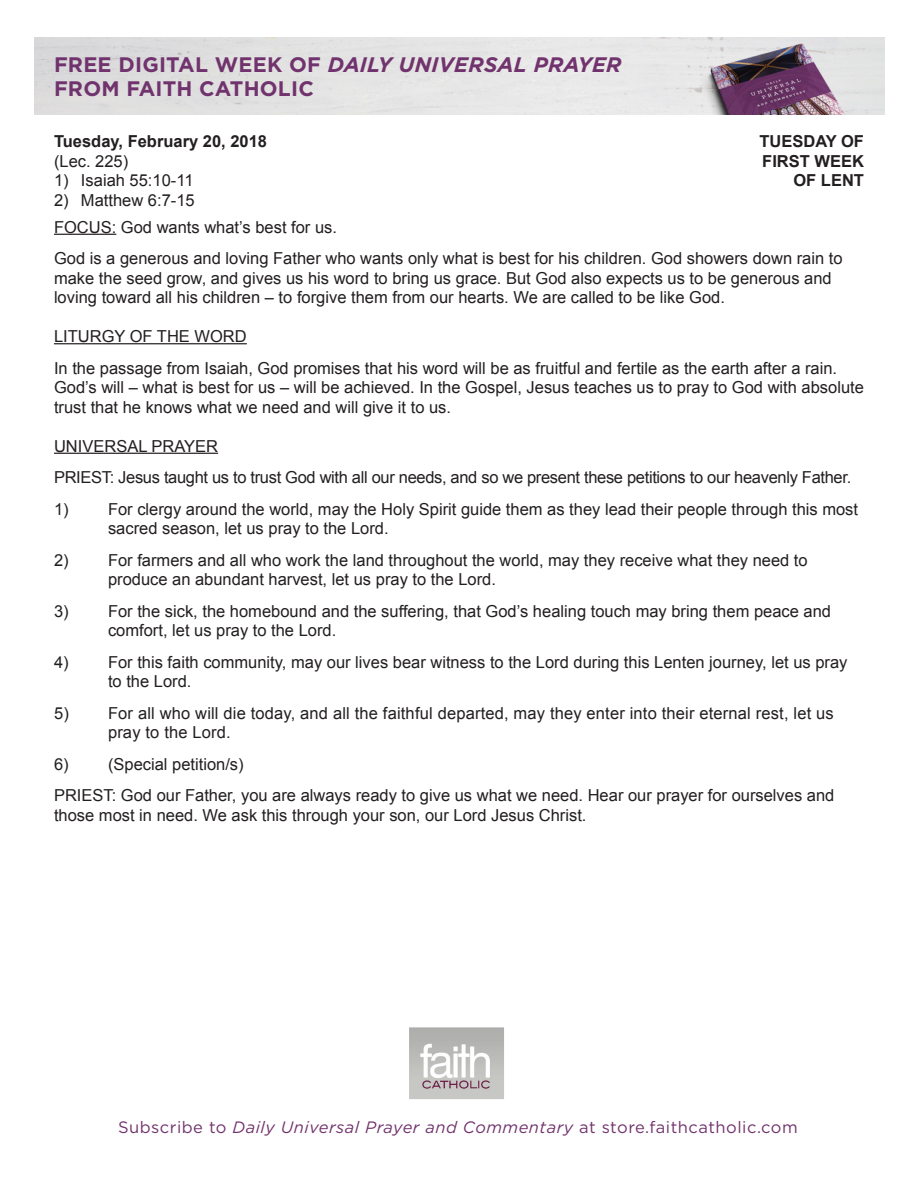
<style>
.page{position:relative;width:918px;height:1188px;background:#fff}
.page>*{position:absolute;margin:0;border:0;box-sizing:border-box;transform-origin:0 0}
.t1{font:700 21px/24px "Gotham";letter-spacing:.01em;color:#71336d}
.t2{font:16.5px/19.5px "Arial";color:#231f20}
.t3{font:16.5px "Arial";letter-spacing:-.02em;color:#231f20}
.t4{font:16.5px "Gotham";letter-spacing:.03em;color:#71336d}
.t5{font:700 16.5px "Arial";color:#231f20}
.s1{font-style:italic}
</style>
<div class="page">
<img style="left:35px;top:38px;width:850px;height:77px">
<img style="left:409px;top:1027px;width:95px;height:72px">
<hr style="left:54px;top:234px;width:62px;height:1px;background:#231f20">
<hr style="left:54px;top:343px;width:193px;height:1px;background:#231f20">
<hr style="left:54px;top:453px;width:164px;height:1px;background:#231f20">
<p class="t1" style="left:54px;top:53px;width:569px">FREE DIGITAL WEEK OF <span class="s1">DAILY UNIVERSAL PRAYER<br></span>FROM FAITH CATHOLIC</p>
<p class="t5" style="left:54px;top:130px;width:215px">Tuesday, February 20, 2018</p>
<p class="t5" style="left:759px;top:130px;width:106px">TUESDAY OF</p>
<p class="t2" style="left:54px;top:151px;width:76px">(Lec. 225)</p>
<p class="t5" style="left:762px;top:150px;width:103px">FIRST WEEK</p>
<p class="t2" style="left:54px;top:171px;width:141px">1) Isaiah 55:10-11</p>
<p class="t5" style="left:793px;top:169px;width:72px">OF LENT</p>
<p class="t2" style="left:54px;top:190px;width:142px">2) Matthew 6:7-15</p>
<p class="t2" style="left:54px;top:217px;width:285px">FOCUS: God wants what’s best for us.</p>
<p class="t2" style="left:54px;top:249px;width:790px">God is a generous and loving Father who wants only what is best for his children. God showers down rain to make the seed grow, and gives us his word to bring us grace. But God also expects us to be generous and loving toward all his children – to forgive them from our hearts. We are called to be like God.</p>
<p class="t2" style="left:54px;top:327px;width:194px">LITURGY OF THE WORD</p>
<p class="t2" style="left:54px;top:358px;width:811px">In the passage from Isaiah, God promises that his word will be as fruitful and fertile as the earth after a rain.<br>God’s will – what is best for us – will be achieved. In the Gospel, Jesus teaches us to pray to God with absolute trust that he knows what we need and will give it to us.</p>
<p class="t2" style="left:54px;top:436px;width:166px">UNIVERSAL PRAYER</p>
<p class="t3" style="left:54px;top:466px;width:799px">PRIEST: Jesus taught us to trust God with all our needs, and so we present these petitions to our heavenly Father.</p>
<p class="t2" style="left:108px;top:499px;width:752px;text-indent:-54px">1) For clergy around the world, may the Holy Spirit guide them as they lead their people through this most sacred season, let us pray to the Lord.</p>
<p class="t2" style="left:108px;top:550px;width:701px;text-indent:-54px">2) For farmers and all who work the land throughout the world, may they receive what they need to produce an abundant harvest, let us pray to the Lord.</p>
<p class="t2" style="left:108px;top:601px;width:725px;text-indent:-54px">3) For the sick, the homebound and the suffering, that God’s healing touch may bring them peace and comfort, let us pray to the Lord.</p>
<p class="t2" style="left:108px;top:652px;width:741px;text-indent:-54px">4) For this faith community, may our lives bear witness to the Lord during this Lenten journey, let us pray to the Lord.</p>
<p class="t2" style="left:108px;top:703px;width:727px;text-indent:-54px">5) For all who will die today, and all the faithful departed, may they enter into their eternal rest, let us pray to the Lord.</p>
<p class="t2" style="left:54px;top:754px;width:191px">6) (Special petition/s)</p>
<p class="t2" style="left:54px;top:786px;width:782px">PRIEST: God our Father, you are always ready to give us what we need. Hear our prayer for ourselves and those most in need. We ask this through your son, our Lord Jesus Christ.</p>
<p class="t4" style="left:118px;top:1116px;width:681px">Subscribe to <span class="s1">Daily Universal Prayer and Commentary</span> at store.faithcatholic.com</p>
</div>
